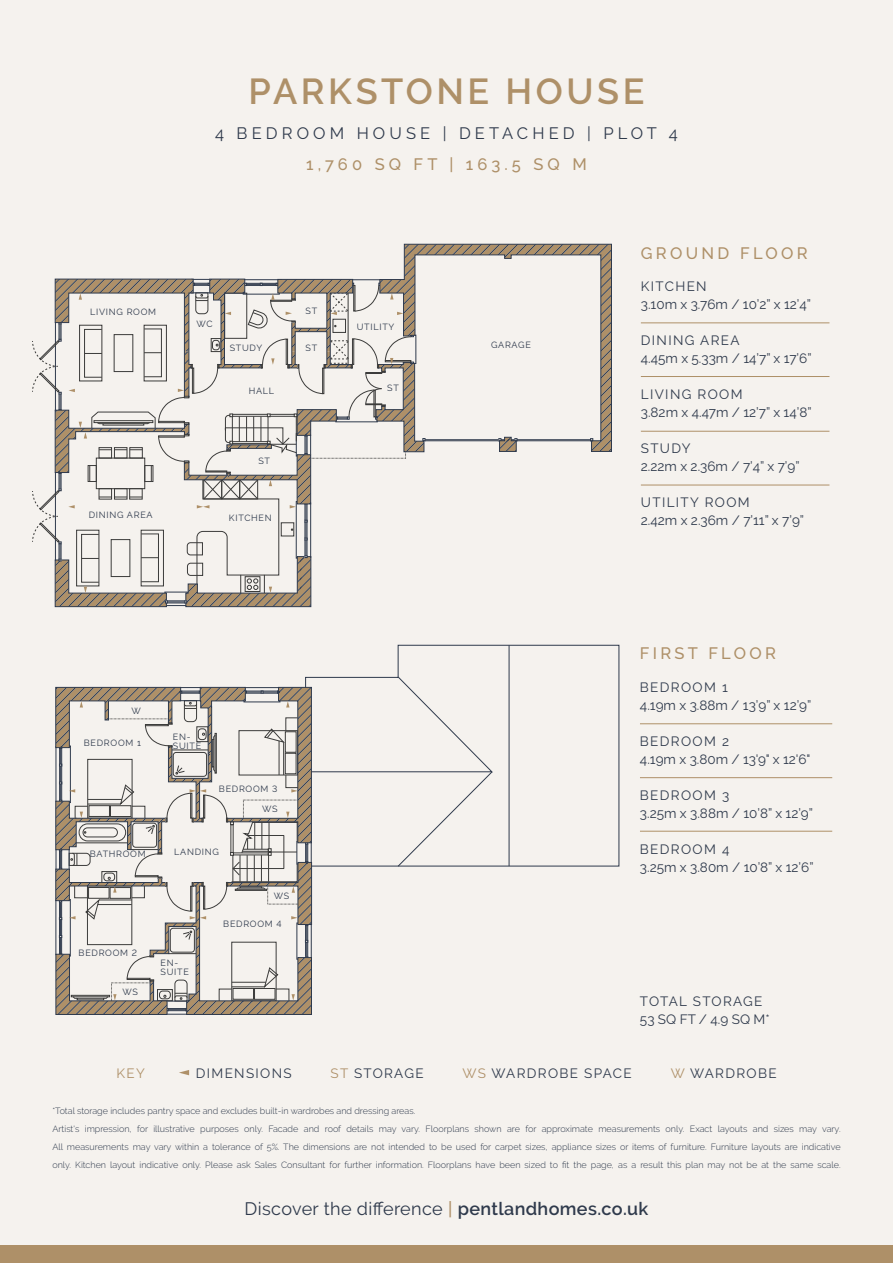
<style>
.page{position:relative;width:893px;height:1263px;background:#f5f2ee}
.page>*{position:absolute;margin:0;border:0;box-sizing:border-box;transform-origin:0 0}
.t1{font:600 36px "Raleway";letter-spacing:.1em;color:#ae9068}
.t2{font:18px "Raleway";letter-spacing:.02em;color:#2f3a4c}
.t3{font:16.5px "Raleway";letter-spacing:.25em;color:#2f3a4c}
.t4{font:500 16.5px "Raleway";letter-spacing:.2em;color:#ae9068}
.t5{font:500 16.5px "Raleway";letter-spacing:.25em;color:#ae9068}
.t6{font:13.5px/18px "Raleway";letter-spacing:.1em;color:#2f3a4c}
.t7{font:13.5px/18px "Raleway";letter-spacing:.05em;color:#2f3a4c}
.t8{font:13.5px/18px "Raleway";letter-spacing:.035em;color:#2f3a4c}
.t9{font:13.5px/18px "Raleway";letter-spacing:.03em;color:#2f3a4c}
.t10{font:13.5px/18px "Raleway";letter-spacing:.065em;color:#2f3a4c}
.t11{font:13.5px "Raleway";color:#ae9068}
.t12{font:300 9px/18px "Raleway";color:#2f3a4c;text-align:justify}
.t13{font:9px/9px "Raleway";letter-spacing:.08em;color:#2f3a4c}
.s1{color:#ae9068}
.s2{font-weight:500;color:#ae9068}
.s3{font-weight:600}
</style>
<div class="page">
<svg style="left:403px;top:244px;width:209px;height:208px"></svg>
<svg style="left:498px;top:437px;width:19px;height:15px"></svg>
<svg style="left:32px;top:279px;width:393px;height:328px"></svg>
<svg style="left:397px;top:645px;width:222px;height:221px"></svg>
<hr style="left:509px;top:645px;width:1px;height:221px;background:#2f3a4c">
<svg style="left:55px;top:676px;width:438px;height:339px"></svg>
<div style="left:0;top:1246px;width:893px;height:17px;background:#ae9068"></div>
<hr style="left:640px;top:723px;width:192px;height:1px;background:#ae9068">
<hr style="left:640px;top:777px;width:192px;height:1px;background:#ae9068">
<hr style="left:640px;top:831px;width:192px;height:1px;background:#ae9068">
<hr style="left:641px;top:322px;width:188px;height:1px;background:#ae9068">
<hr style="left:641px;top:376px;width:188px;height:1px;background:#ae9068">
<hr style="left:641px;top:431px;width:188px;height:1px;background:#ae9068">
<hr style="left:641px;top:485px;width:188px;height:1px;background:#ae9068">
<svg style="left:179px;top:1070px;width:10px;height:5px"></svg>
<h1 class="t1" style="left:249px;top:78px;width:397px">PARKSTONE HOUSE</h1>
<h3 class="t3" style="left:215px;top:126px;width:464px">4 BEDROOM HOUSE | DETACHED | PLOT 4</h3>
<h3 class="t5" style="left:306px;top:157px;width:282px">1,760 SQ FT | 163.5 SQ M</h3>
<p class="t13" style="left:90px;top:308px;width:67px">LIVING ROOM</p>
<p class="t13" style="left:89px;top:511px;width:65px">DINING AREA</p>
<p class="t13" style="left:197px;top:320px;width:18px">WC</p>
<p class="t13" style="left:230px;top:343px;width:34px">STUDY</p>
<p class="t13" style="left:249px;top:386px;width:27px">HALL</p>
<p class="t13" style="left:258px;top:457px;width:13px">ST</p>
<p class="t13" style="left:229px;top:514px;width:44px">KITCHEN</p>
<p class="t13" style="left:306px;top:306px;width:13px">ST</p>
<p class="t13" style="left:306px;top:343px;width:13px">ST</p>
<p class="t13" style="left:357px;top:322px;width:39px">UTILITY</p>
<p class="t13" style="left:387px;top:384px;width:13px">ST</p>
<p class="t13" style="left:132px;top:706px;width:11px">W</p>
<p class="t13" style="left:173px;top:733px;width:19px">EN-</p>
<p class="t13" style="left:84px;top:739px;width:59px">BEDROOM 1</p>
<p class="t13" style="left:173px;top:742px;width:30px">SUITE</p>
<p class="t13" style="left:219px;top:785px;width:60px">BEDROOM 3</p>
<p class="t13" style="left:262px;top:805px;width:17px">WS</p>
<p class="t13" style="left:90px;top:850px;width:57px">BATHROOM</p>
<p class="t13" style="left:174px;top:847px;width:46px">LANDING</p>
<p class="t13" style="left:274px;top:892px;width:17px">WS</p>
<p class="t13" style="left:79px;top:949px;width:60px">BEDROOM 2</p>
<p class="t13" style="left:122px;top:988px;width:17px">WS</p>
<p class="t13" style="left:161px;top:958px;width:30px">EN-<br>SUITE</p>
<p class="t13" style="left:223px;top:920px;width:60px">BEDROOM 4</p>
<p class="t13" style="left:491px;top:340px;width:41px">GARAGE</p>
<h3 class="t4" style="left:641px;top:246px;width:168px">GROUND FLOOR</h3>
<h3 class="t8" style="left:641px;top:278px;width:172px">KITCHEN<br>3.10m x 3.76m / 10’2” x 12’4”</h3>
<h3 class="t6" style="left:641px;top:332px;width:172px">DINING AREA<br>4.45m x 5.33m / 14’7” x 17’6”</h3>
<h3 class="t6" style="left:641px;top:386px;width:172px">LIVING ROOM<br>3.82m x 4.47m / 12’7” x 14’8”</h3>
<h3 class="t9" style="left:641px;top:440px;width:160px">STUDY<br>2.22m x 2.36m / 7’4” x 7’9”</h3>
<h3 class="t6" style="left:641px;top:494px;width:165px">UTILITY ROOM<br>2.42m x 2.36m / 7’11” x 7’9”</h3>
<h3 class="t4" style="left:640px;top:646px;width:138px">FIRST FLOOR</h3>
<h3 class="t7" style="left:640px;top:678px;width:173px">BEDROOM 1<br>4.19m x 3.88m / 13’9” x 12’9”</h3>
<h3 class="t7" style="left:640px;top:733px;width:172px">BEDROOM 2<br>4.19m x 3.80m / 13'9" x 12'6"</h3>
<h3 class="t7" style="left:640px;top:787px;width:175px">BEDROOM 3<br>3.25m x 3.88m / 10’8” x 12’9”</h3>
<h3 class="t7" style="left:640px;top:841px;width:175px">BEDROOM 4<br>3.25m x 3.80m / 10’8” x 12’6”</h3>
<h3 class="t10" style="left:640px;top:993px;width:131px">TOTAL STORAGE<br>53 SQ FT / 4.9 SQ M*</h3>
<h3 class="t11" style="left:116px;top:1067px;width:30px">KEY</h3>
<h3 class="t6" style="left:196px;top:1065px;width:97px">DIMENSIONS</h3>
<h3 class="t6" style="left:331px;top:1065px;width:94px"><span class="s1">ST</span> STORAGE</h3>
<h3 class="t6" style="left:463px;top:1065px;width:171px"><span class="s1">WS</span> WARDROBE SPACE</h3>
<h3 class="t6" style="left:671px;top:1065px;width:107px"><span class="s1">W</span> WARDROBE</h3>
<p class="t12" style="left:52px;top:1102px;width:364px">*Total storage includes pantry space and excludes built-in wardrobes and dressing areas.</p>
<p class="t12" style="left:52px;top:1121px;width:790px">Artist's impression, for illustrative purposes only. Facade and roof details may vary. Floorplans shown are for approximate measurements only. Exact layouts and sizes may vary.<br>All measurements may vary within a tolerance of 5%. The dimensions are not intended to be used for carpet sizes, appliance sizes or items of furniture. Furniture layouts are indicative only. Kitchen layout indicative only. Please ask Sales Consultant for further information. Floorplans have been sized to fit the page, as a result this plan may not be at the same scale.</p>
<h2 class="t2" style="left:245px;top:1198px;width:405px">Discover the difference <span class="s2">|</span> <span class="s3">pentlandhomes.co.uk</span></h2>
</div>
